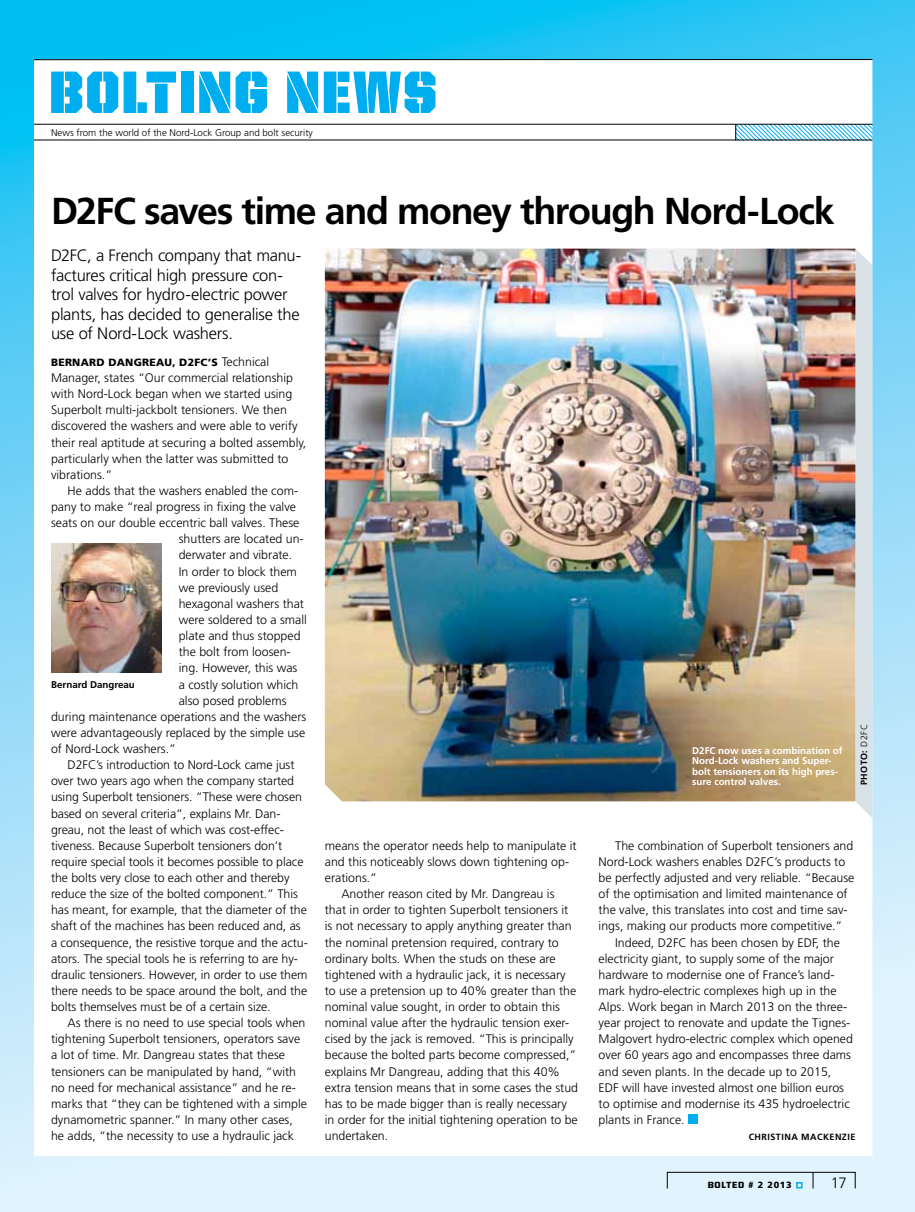
<style>
.page{position:relative;width:915px;height:1212px;background:#fff}
.page>*{position:absolute;margin:0;border:0;box-sizing:border-box;transform-origin:0 0}
.t1{font:60px "United Sans Semi Cond Stencil";letter-spacing:.02em;color:#00aeef}
.t2{font:700 37.5px "Frutiger LT Std";letter-spacing:-.035em;color:#000}
.t3{font:300 16.5px/19.5px "Frutiger LT Std";letter-spacing:-.015em;color:#000}
.t4{font:300 15px "Frutiger LT Std";color:#000}
.t5{font:300 12.3px/16px "Frutiger LT Std";color:#000}
.t6{font:900 10.5px "Frutiger LT Std";letter-spacing:.025em;color:#000}
.t7{font:700 9.75px/10.5px "Frutiger LT Std";color:#fff}
.t8{font:300 9.75px "Frutiger LT Std";color:#000}
.t9{font:700 9.75px "Frutiger LT Std";color:#000}
.t10{font:700 9px "Frutiger LT Std";color:#000}
.t11{font:900 9px "United Sans Reg";letter-spacing:.075em;color:#000}
.t12{font:900 9px "Frutiger LT Std";color:#000}
.s1{font-weight:300;font-size:12.3px}
.s2{font-weight:300}
.s3{font-family:"Frutiger LT Std"}
</style>
<div class="page">
<img style="left:0;top:0;width:914px;height:1212px">
<hr style="left:34px;top:59px;width:838px;height:1px;background:#000">
<svg style="left:735px;top:125px;width:137px;height:15px"></svg>
<hr style="left:34px;top:124px;width:838px;height:1px;background:#000">
<hr style="left:34px;top:140px;width:838px;height:1px;background:#000">
<div style="left:666px;top:1172px;width:189px;height:16px;border:1px solid #000"></div>
<svg style="left:812px;top:1172px;width:1px;height:16px"></svg>
<div style="left:795px;top:1182px;width:7px;height:6px;border:2px solid #00aeef"></div>
<h1 class="t1" style="left:49px;top:61px;width:389px">bolting NEWS</h1>
<p class="t8" style="left:51px;top:127px;width:263px">News from the world of the Nord-Lock Group and bolt security</p>
<h2 class="t2" style="left:51px;top:189px;width:784px">D2FC saves time and money through Nord-Lock</h2>
<h3 class="t3" style="left:51px;top:246px;width:251px">D2FC, a French company that manu&shy;factures critical high pressure con&shy;trol valves for hydro-electric power plants, has decided to generalise the use of Nord-Lock washers.</h3>
<p class="t6" style="left:51px;top:356px;width:219px">BERNARD DANGREAU, D2FC’S <span class="s1">Technical</span></p>
<p class="t5" style="left:51px;top:370px;width:257px">Manager, states “Our commercial relationship with Nord-Lock began when we started using Superbolt multi-jackbolt tensioners. We then discovered the washers and were able to verify their real aptitude at securing a bolted assembly, particularly when the latter was submitted to vibrations.”</p>
<p class="t5" style="left:68px;top:483px;width:232px">He adds that the washers enabled the com-</p>
<p class="t5" style="left:51px;top:499px;width:246px">pany to make “real progress in fixing the valve</p>
<p class="t5" style="left:51px;top:515px;width:250px">seats on our double eccentric ball valves. These</p>
<p class="t5" style="left:179px;top:531px;width:126px">shutters are located un-</p>
<p class="t5" style="left:179px;top:547px;width:115px">derwater and vibrate.</p>
<p class="t5" style="left:179px;top:563px;width:120px">In order to block them</p>
<p class="t5" style="left:179px;top:580px;width:101px">we previously used</p>
<p class="t5" style="left:179px;top:596px;width:127px">hexagonal washers that</p>
<p class="t5" style="left:179px;top:612px;width:130px">were soldered to a small</p>
<p class="t5" style="left:179px;top:628px;width:123px">plate and thus stopped</p>
<p class="t5" style="left:179px;top:644px;width:113px">the bolt from loosen-</p>
<p class="t5" style="left:179px;top:660px;width:120px">ing. However, this was</p>
<p class="t5" style="left:179px;top:676px;width:121px">a costly solution which</p>
<p class="t5" style="left:179px;top:692px;width:109px">also posed problems</p>
<p class="t5" style="left:51px;top:709px;width:257px">during maintenance operations and the washers</p>
<p class="t5" style="left:51px;top:725px;width:255px">were advantageously replaced by the simple use</p>
<p class="t5" style="left:51px;top:741px;width:126px">of Nord-Lock washers.”</p>
<p class="t5" style="left:68px;top:757px;width:228px">D2FC’s introduction to Nord-Lock came just</p>
<p class="t5" style="left:51px;top:773px;width:244px">over two years ago when the company started</p>
<p class="t5" style="left:51px;top:789px;width:252px">using Superbolt tensioners. “These were chosen</p>
<p class="t5" style="left:51px;top:805px;width:231px">based on several criteria”, explains Mr. Dan-</p>
<p class="t5" style="left:51px;top:821px;width:234px">greau, not the least of which was cost-effec-</p>
<p class="t5" style="left:51px;top:838px;width:232px">tiveness. Because Superbolt tensioners don’t</p>
<p class="t5" style="left:51px;top:854px;width:254px">require special tools it becomes possible to place</p>
<p class="t5" style="left:51px;top:870px;width:240px">the bolts very close to each other and thereby</p>
<p class="t5" style="left:51px;top:886px;width:248px">reduce the size of the bolted component.” This</p>
<p class="t5" style="left:51px;top:902px;width:257px">has meant, for example, that the diameter of the</p>
<p class="t5" style="left:51px;top:918px;width:251px">shaft of the machines has been reduced and, as</p>
<p class="t5" style="left:51px;top:934px;width:258px">a consequence, the resistive torque and the actu-</p>
<p class="t5" style="left:51px;top:950px;width:248px">ators. The special tools he is referring to are hy-</p>
<p class="t5" style="left:51px;top:967px;width:258px">draulic tensioners. However, in order to use them</p>
<p class="t5" style="left:51px;top:983px;width:257px">there needs to be space around the bolt, and the</p>
<p class="t5" style="left:51px;top:999px;width:221px">bolts themselves must be of a certain size.</p>
<p class="t5" style="left:68px;top:1015px;width:239px">As there is no need to use special tools when</p>
<p class="t5" style="left:51px;top:1031px;width:250px">tightening Superbolt tensioners, operators save</p>
<p class="t5" style="left:51px;top:1047px;width:235px">a lot of time. Mr. Dangreau states that these</p>
<p class="t5" style="left:51px;top:1063px;width:246px">tensioners can be manipulated by hand, “with</p>
<p class="t5" style="left:51px;top:1079px;width:246px">no need for mechanical assistance” and he re-</p>
<p class="t5" style="left:51px;top:1096px;width:257px">marks that “they can be tightened with a simple</p>
<p class="t5" style="left:51px;top:1112px;width:243px">dynamometric spanner.” In many other cases,</p>
<p class="t5" style="left:51px;top:1128px;width:244px">he adds, “the necessity to use a hydraulic jack</p>
<p class="t9" style="left:51px;top:679px;width:85px">Bernard Dangreau</p>
<p class="t5" style="left:325px;top:838px;width:253px">means the operator needs help to manipulate it</p>
<p class="t5" style="left:325px;top:854px;width:246px">and this noticeably slows down tightening op-</p>
<p class="t5" style="left:325px;top:870px;width:54px">erations.”</p>
<p class="t5" style="left:341px;top:886px;width:214px">Another reason cited by Mr. Dangreau is</p>
<p class="t5" style="left:325px;top:902px;width:245px">that in order to tighten Superbolt tensioners it</p>
<p class="t5" style="left:325px;top:918px;width:248px">is not necessary to apply anything greater than</p>
<p class="t5" style="left:325px;top:934px;width:235px">the nominal pretension required, contrary to</p>
<p class="t5" style="left:325px;top:950px;width:232px">ordinary bolts. When the studs on these are</p>
<p class="t5" style="left:325px;top:967px;width:242px">tightened with a hydraulic jack, it is necessary</p>
<p class="t5" style="left:325px;top:983px;width:253px">to use a pretension up to 40% greater than the</p>
<p class="t5" style="left:325px;top:999px;width:236px">nominal value sought, in order to obtain this</p>
<p class="t5" style="left:325px;top:1015px;width:246px">nominal value after the hydraulic tension exer-</p>
<p class="t5" style="left:325px;top:1031px;width:250px">cised by the jack is removed. “This is principally</p>
<p class="t5" style="left:325px;top:1047px;width:253px">because the bolted parts become compressed,”</p>
<p class="t5" style="left:325px;top:1063px;width:236px">explains Mr Dangreau, adding that this 40%</p>
<p class="t5" style="left:325px;top:1079px;width:255px">extra tension means that in some cases the stud</p>
<p class="t5" style="left:325px;top:1096px;width:243px">has to be made bigger than is really necessary</p>
<p class="t5" style="left:325px;top:1112px;width:254px">in order for the initial tightening operation to be</p>
<p class="t5" style="left:325px;top:1128px;width:65px">undertaken.</p>
<p class="t7" style="left:692px;top:745px;width:152px">D2FC now uses a combination of<br>Nord-Lock washers and Super&shy;bolt tensioners on its high pres&shy;sure control valves.</p>
<p class="t10" style="left:858px;top:785px;width:61px;rotate:-90deg">photo: <span class="s2">d2fc</span></p>
<p class="t5" style="left:615px;top:838px;width:239px">The combination of Superbolt tensioners and</p>
<p class="t5" style="left:598px;top:854px;width:248px">Nord-Lock washers enables D2FC’s products to</p>
<p class="t5" style="left:598px;top:870px;width:257px">be perfectly adjusted and very reliable. “Because</p>
<p class="t5" style="left:598px;top:886px;width:250px">of the optimisation and limited maintenance of</p>
<p class="t5" style="left:598px;top:902px;width:250px">the valve, this translates into cost and time sav-</p>
<p class="t5" style="left:598px;top:918px;width:245px">ings, making our products more competitive.”</p>
<p class="t5" style="left:615px;top:934px;width:226px">Indeed, D2FC has been chosen by EDF, the</p>
<p class="t5" style="left:598px;top:950px;width:237px">electricity giant, to supply some of the major</p>
<p class="t5" style="left:598px;top:967px;width:237px">hardware to modernise one of France’s land-</p>
<p class="t5" style="left:598px;top:983px;width:239px">mark hydro-electric complexes high up in the</p>
<p class="t5" style="left:598px;top:999px;width:250px">Alps. Work began in March 2013 on the three-</p>
<p class="t5" style="left:598px;top:1015px;width:253px">year project to renovate and update the Tignes-</p>
<p class="t5" style="left:598px;top:1031px;width:256px">Malgovert hydro-electric complex which opened</p>
<p class="t5" style="left:598px;top:1047px;width:254px">over 60 years ago and encompasses three dams</p>
<p class="t5" style="left:598px;top:1063px;width:234px">and seven plants. In the decade up to 2015,</p>
<p class="t5" style="left:598px;top:1079px;width:247px">EDF will have invested almost one billion euros</p>
<p class="t5" style="left:598px;top:1096px;width:252px">to optimise and modernise its 435 hydroelectric</p>
<p class="t5" style="left:598px;top:1112px;width:87px">plants in France.</p>
<p class="t10" style="left:748px;top:1131px;width:12px">Christin</p>
<p class="t10" style="left:791px;top:1131px;width:33px">a Macken</p>
<p class="t10" style="left:841px;top:1131px;width:10px">zie</p>
<p class="t11" style="left:707px;top:1180px;width:85px">BOLTED <span class="s3"># 2 2013</span></p>
<p class="t4" style="left:830px;top:1175px;width:17px">17</p>
<p class="t12" style="left:757px;top:1180px;width:7px">1</p>
</div>
